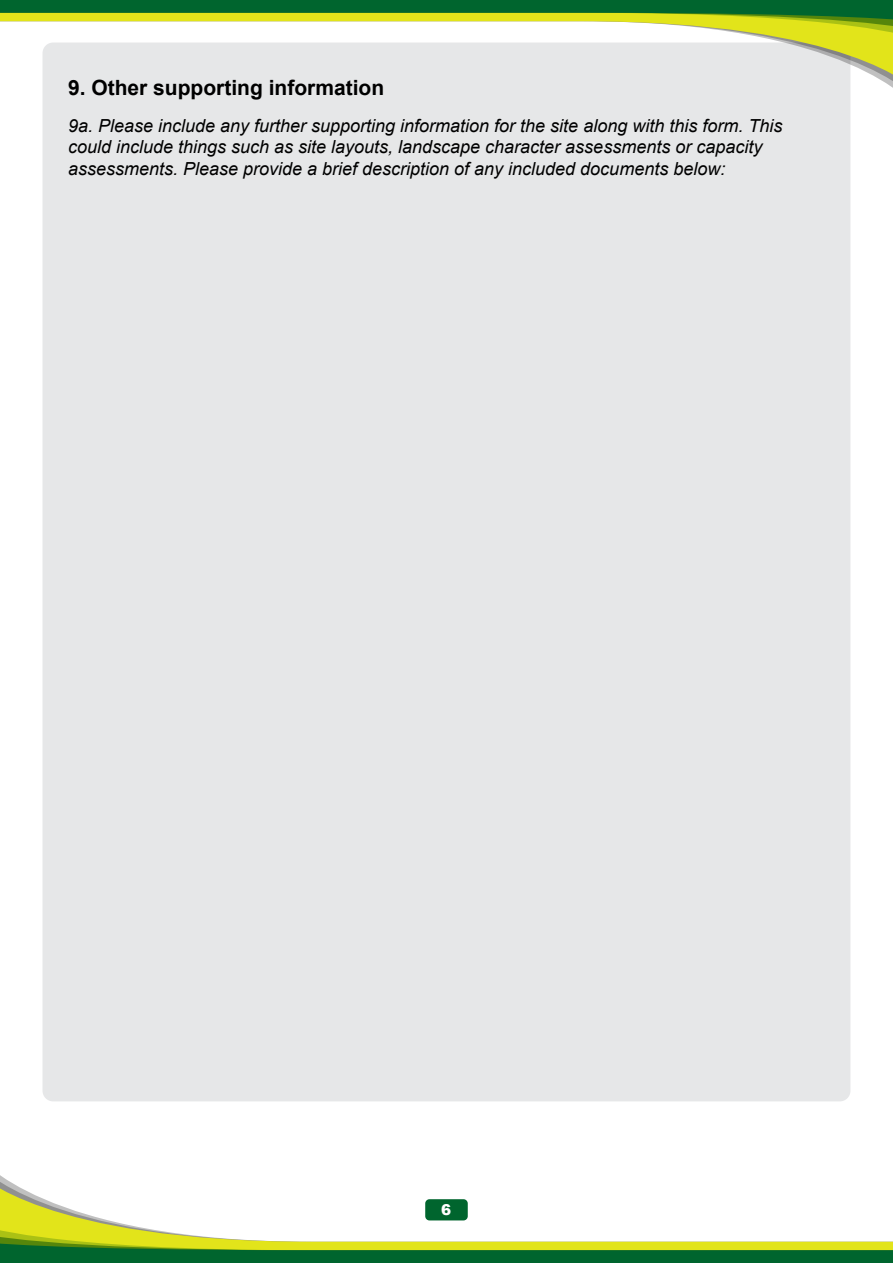
<style>
.page{position:relative;width:893px;height:1263px;background:#fff}
.page>*{position:absolute;margin:0;border:0;box-sizing:border-box;transform-origin:0 0}
.t1{font:700 21px "Arial";color:#000}
.t2{font:italic 18px/21.6px "Arial";color:#000}
.t3{font:900 15px "Arial";color:#fff}
</style>
<div class="page">
<div style="left:43px;top:43px;width:807px;height:1058px;background:#e6e7e8;border-radius:11px"></div>
<svg style="left:42px;top:38px;width:851px;height:51px"></svg>
<svg style="left:0;top:0;width:893px;height:38px"></svg>
<svg style="left:0;top:1175px;width:468px;height:50px"></svg>
<svg style="left:0;top:1225px;width:893px;height:38px"></svg>
<div style="left:425px;top:1199px;width:43px;height:21px;background:#00652e;border-radius:4px"></div>
<p class="t1" style="left:68px;top:73px;width:318px">9. Other supporting information</p>
<p class="t2" style="left:68px;top:115px;width:716px">9a. Please include any further supporting information for the site along with this form. This could include things such as site layouts, landscape character assessments or capacity assessments. Please provide a brief description of any included documents below:</p>
<p class="t3" style="left:441px;top:1199px;width:12px">6</p>
</div>
